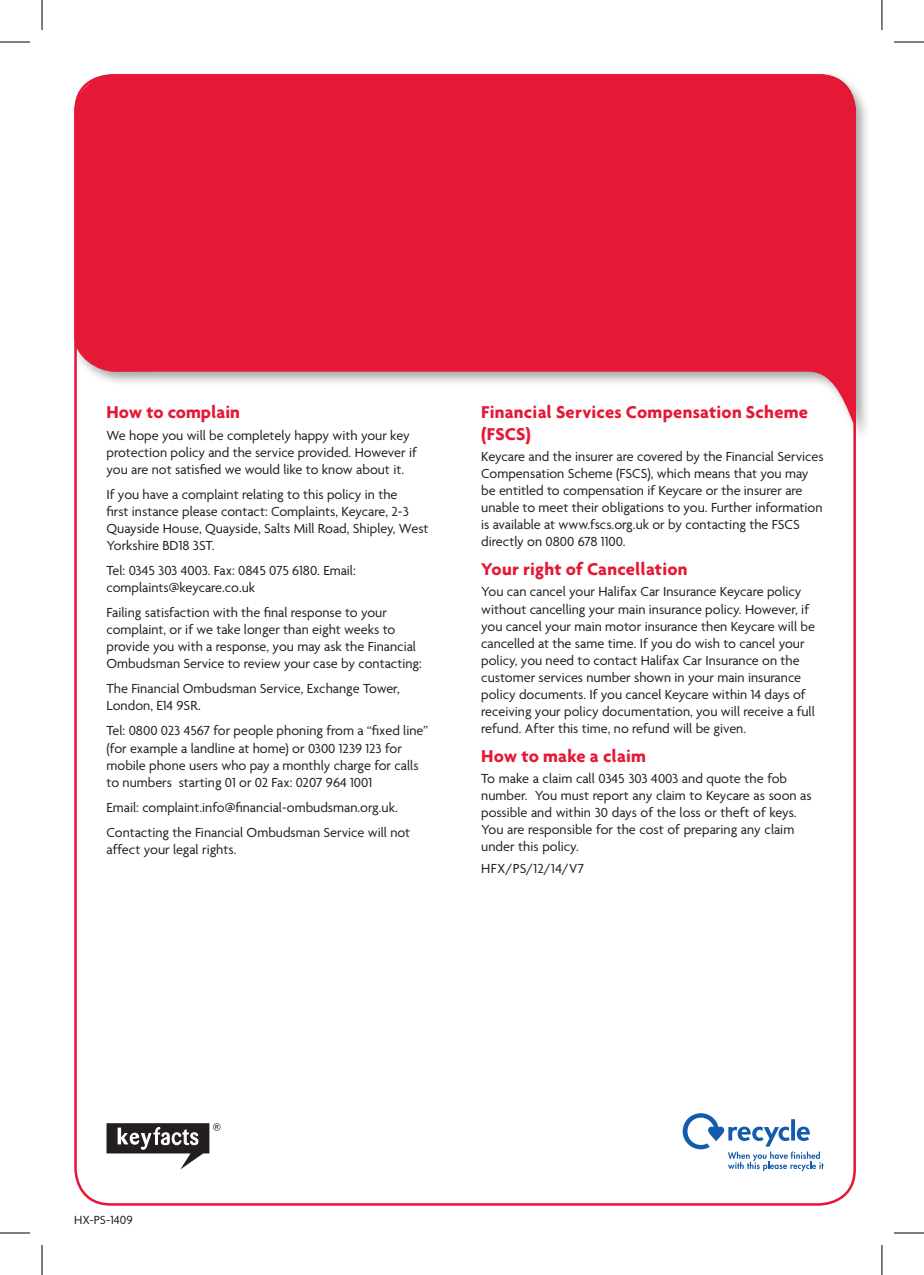
<style>
.page{position:relative;width:924px;height:1275px;background:#fff}
.page>*{position:absolute;margin:0;border:0;box-sizing:border-box;transform-origin:0 0}
.t1{font:700 18.4px/21.4px "Agenda";letter-spacing:.01em;color:#e51836}
.t2{font:14.2px/17px "Agenda";color:#231f20}
.t3{font:14.2px "Agenda";letter-spacing:.025em;color:#231f20}
.t4{font:12.8px "Agenda";color:#231f20}
</style>
<div class="page">
<div style="left:70px;top:70px;width:800px;height:374px;background:#231f20;opacity:.4"></div>
<svg style="left:74px;top:74px;width:781px;height:358px;background:#e73d56"></svg>
<svg style="left:682px;top:1113px;width:141px;height:58px"></svg>
<svg style="left:106px;top:1123px;width:114px;height:46px"></svg>
<hr style="left:0;top:42px;width:30px;height:1px;background:#000">
<hr style="left:893px;top:42px;width:30px;height:1px;background:#000">
<hr style="left:0;top:1232px;width:30px;height:1px;background:#000">
<hr style="left:893px;top:1232px;width:30px;height:1px;background:#000">
<hr style="left:42px;top:0;width:1px;height:30px;background:#000">
<hr style="left:42px;top:1245px;width:1px;height:30px;background:#000">
<hr style="left:881px;top:0;width:1px;height:30px;background:#000">
<hr style="left:881px;top:1245px;width:1px;height:30px;background:#000">
<p class="t1" style="left:106px;top:401px;width:135px">How to complain</p>
<p class="t2" style="left:106px;top:426px;width:311px">We hope you will be completely happy with your key protection policy and the service provided. However if you are not satisfied we would like to know about it.</p>
<p class="t2" style="left:106px;top:485px;width:323px">If you have a complaint relating to this policy in the<br>first instance please contact: Complaints, Keycare, 2-3<br>Quayside House, Quayside, Salts Mill Road, Shipley, West Yorkshire BD18 3ST.</p>
<p class="t2" style="left:106px;top:561px;width:251px">Tel: 0345 303 4003. Fax: 0845 075 6180. Email: complaints@keycare.co.uk</p>
<p class="t2" style="left:106px;top:604px;width:316px">Failing satisfaction with the final response to your complaint, or if we take longer than eight weeks to provide you with a response, you may ask the Financial Ombudsman Service to review your case by contacting:</p>
<p class="t2" style="left:106px;top:680px;width:295px">The Financial Ombudsman Service, Exchange Tower,<br>London, E14 9SR.</p>
<p class="t2" style="left:106px;top:722px;width:323px">Tel: 0800 023 4567 for people phoning from a “fixed line” (for example a landline at home) or 0300 1239 123 for mobile phone users who pay a monthly charge for calls to numbers starting 01 or 02 Fax: 0207 964 1001</p>
<p class="t2" style="left:106px;top:794px;width:305px;line-height:25px">Email: complaint.info@financial-ombudsman.org.uk.<br>Contacting the Financial Ombudsman Service will not</p>
<p class="t2" style="left:106px;top:840px;width:131px">affect your legal rights.</p>
<p class="t1" style="left:481px;top:401px;width:328px">Financial Services Compensation Scheme (FSCS)</p>
<p class="t2" style="left:481px;top:447px;width:343px">Keycare and the insurer are covered by the Financial Services Compensation Scheme (FSCS), which means that you may be entitled to compensation if Keycare or the insurer are unable to meet their obligations to you. Further information is available at www.fscs.org.uk or by contacting the FSCS directly on 0800 678 1100.</p>
<p class="t1" style="left:481px;top:558px;width:208px">Your right of Cancellation</p>
<p class="t2" style="left:481px;top:583px;width:335px">You can cancel your Halifax Car Insurance Keycare policy without cancelling your main insurance policy. However, if you cancel your main motor insurance then Keycare will be cancelled at the same time. If you do wish to cancel your policy, you need to contact Halifax Car Insurance on the customer services number shown in your main insurance policy documents. If you cancel Keycare within 14 days of receiving your policy documentation, you will receive a full refund. After this time, no refund will be given.</p>
<p class="t1" style="left:481px;top:745px;width:166px">How to make a claim</p>
<p class="t2" style="left:481px;top:770px;width:332px">To make a claim call 0345 303 4003 and quote the fob number. You must report any claim to Keycare as soon as possible and within 30 days of the loss or theft of keys.<br>You are responsible for the cost of preparing any claim under this policy.</p>
<p class="t3" style="left:481px;top:859px;width:104px">HFX/PS/12/14/V7</p>
<p class="t4" style="left:74px;top:1212px;width:60px">HX-PS-1409</p>
</div>
